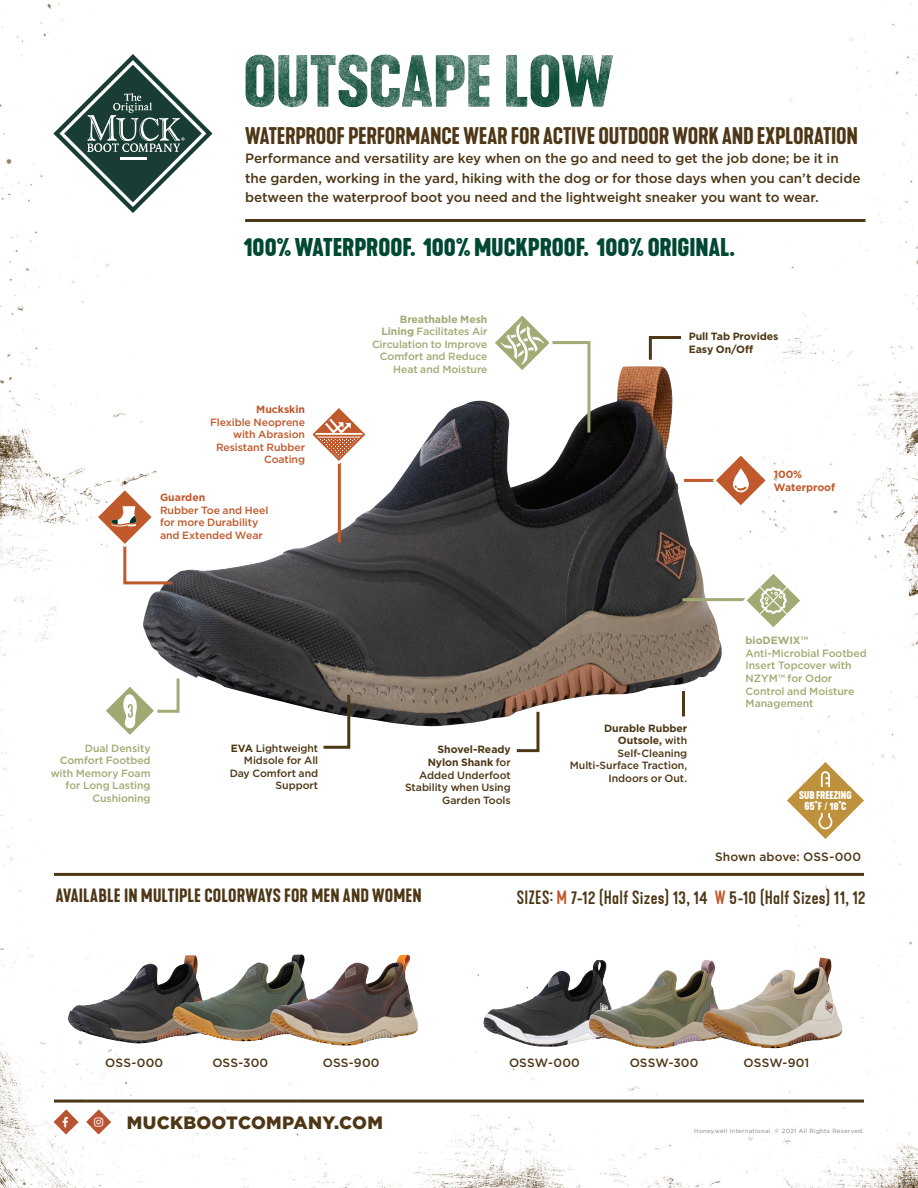
<style>
.page{position:relative;width:918px;height:1188px;background:#fff}
.page>*{position:absolute;margin:0;border:0;box-sizing:border-box;transform-origin:0 0}
.t1{font:700 24px "Kapra Neue";color:#004833}
.Product_Call-Outs{font:600 22.5px "Kapra Neue";letter-spacing:-.01em;color:#4d3716}
.Product_Name{font:500 18px "Kapra Neue";letter-spacing:.02em;color:#4d3716}
.Product_Name-2{font:600 18px "Kapra Neue";letter-spacing:.005em;color:#4d3716}
.t2{font:900 17.85px "Gotham";letter-spacing:.015em;color:#4d3716}
.Product_Call-Outs-2{font:500 13.5px/19.5px "Gotham";letter-spacing:-.005em;color:#4d3716}
.Product_Call-Outs-3{font:500 12px "Gotham";letter-spacing:.01em;color:#4d3716}
.Main_Bullets{font:500 10.5px/12.6px "Gotham";letter-spacing:-.01em;color:#a1ab74;text-align:right}
.Main_Bullets-2{font:500 10.5px/12.6px "Gotham";letter-spacing:-.005em;color:#4d3716;text-align:right}
.Main_Bullets-3{font:500 10.5px/12.6px "Gotham";letter-spacing:-.005em;color:#c0592b;text-align:right}
.Main_Bullets-4{font:700 10.5px "Gotham";letter-spacing:-.01em;color:#4d3716}
.t3{font:700 10.5px/10.5px "Kapra Neue";letter-spacing:-.005em;color:#fff;text-align:center}
.Main_Bullets-5{font:700 10.5px/12.6px "Gotham";letter-spacing:-.01em;color:#c0592b}
.t4{font:6px "Gotham";letter-spacing:.045em;color:#808285}
.s1{font-size:25.2px}
.s2{font-weight:700}
.s3{font-size:11.7px}
.s4{font-weight:500}
.s5{color:#c0592b}
</style>
<div class="page">
<img style="left:0;top:3px;width:918px;height:1185px">
<img style="left:142px;top:366px;width:581px;height:362px">
<svg style="left:787px;top:762px;width:77px;height:77px"></svg>
<img style="left:67px;top:955px;width:143px;height:89px">
<img style="left:173px;top:954px;width:142px;height:88px">
<img style="left:269px;top:955px;width:150px;height:91px">
<img style="left:483px;top:960px;width:106px;height:87px">
<img style="left:589px;top:960px;width:136px;height:89px">
<img style="left:701px;top:957px;width:142px;height:91px">
<svg style="left:53px;top:54px;width:159px;height:159px"></svg>
<img style="left:241px;top:54px;width:478px;height:65px">
<hr style="left:245px;top:219px;width:621px;height:3px;background:#4d3716">
<hr style="left:54px;top:1100px;width:810px;height:3px;background:#4d3716">
<hr style="left:338px;top:415px;width:3px;height:128px;background:#c0592b">
<svg style="left:307px;top:403px;width:63px;height:63px"></svg>
<svg style="left:93px;top:485px;width:82px;height:101px"></svg>
<svg style="left:514px;top:709px;width:27px;height:45px"></svg>
<hr style="left:684px;top:479px;width:33px;height:3px;background:#c0592b">
<svg style="left:711px;top:451px;width:60px;height:59px"></svg>
<hr style="left:683px;top:598px;width:67px;height:3px;background:#a1ab74">
<svg style="left:741px;top:569px;width:64px;height:63px"></svg>
<svg style="left:647px;top:335px;width:37px;height:28px"></svg>
<hr style="left:682px;top:691px;width:3px;height:25px;background:#4d3716">
<svg style="left:490px;top:310px;width:102px;height:126px"></svg>
<hr style="left:54px;top:873px;width:810px;height:3px;background:#4d3716">
<svg style="left:321px;top:692px;width:31px;height:58px"></svg>
<svg style="left:101px;top:675px;width:80px;height:65px"></svg>
<svg style="left:54px;top:1109px;width:25px;height:26px"></svg>
<svg style="left:86px;top:1109px;width:25px;height:26px"></svg>
<p class="Product_Call-Outs" style="left:245px;top:122px;width:614px">WATERPROOF PERFORMANCE WEAR FOR ACTIVE OUTDOOR WORK AND EXPLORATION</p>
<p class="Product_Call-Outs-2" style="left:245px;top:149px;width:617px">Performance and versatility are key when on the go and need to get the job done; be it in the garden, working in the yard, hiking with the dog or for those days when you can’t decide between the waterproof boot you need and the lightweight sneaker you want to wear.</p>
<p class="t1" style="left:244px;top:232px;width:493px"><span class="s1">100</span>% WATERPROOF. <span class="s1">100</span>% MUCKPROOF. <span class="s1">100</span>% ORIGINAL.</p>
<p class="Main_Bullets-3" style="left:210px;top:403px;width:96px"><span class="s2">Muckskin<br></span>Flexible Neoprene with Abrasion<br>Resistant Rubber<br>Coating</p>
<p class="Main_Bullets-3" style="left:160px;top:491px;width:110px;text-align:left"><span class="s2">Guarden<br></span>Rubber Toe and Heel for more Durability and Extended Wear</p>
<p class="Main_Bullets" style="left:372px;top:312px;width:117px"><span class="s2">Breathable Mesh<br>Lining</span> Facilitates Air<br>Circulation to Improve<br>Comfort and Reduce<br>Heat and Moisture</p>
<p class="Main_Bullets" style="left:51px;top:741px;width:101px">Dual Density<br>Comfort Footbed with Memory Foam for Long Lasting<br>Cushioning</p>
<p class="Main_Bullets-2" style="left:405px;top:743px;width:107px"><span class="s2">Shovel-Ready<br>Nylon Shank</span> for<br>Added Underfoot<br>Stability when Using<br>Garden Tools</p>
<p class="Main_Bullets-2" style="left:230px;top:741px;width:90px"><span class="s2">EVA</span> Lightweight<br>Midsole for All<br>Day Comfort and<br>Support</p>
<p class="Main_Bullets-4" style="left:689px;top:330px;width:91px">Pull Tab Provides</p>
<p class="Main_Bullets-4" style="left:689px;top:342px;width:66px">Easy On/Off</p>
<p class="Main_Bullets-5" style="left:774px;top:468px;width:63px">100%<br>Waterproof</p>
<p class="Main_Bullets-2" style="left:570px;top:722px;width:119px"><span class="s2">Durable Rubber<br>Outsole,</span> with<br>Self-Cleaning<br>Multi-Surface Traction,<br>Indoors or Out.</p>
<p class="Main_Bullets" style="left:746px;top:634px;width:123px;text-align:left"><span class="s2">bioDEWIX™<br></span>Anti-Microbial Footbed<br>Insert Topcover with<br>NZYM™ for Odor<br>Control and Moisture<br>Management</p>
<p class="t3" style="left:799px;top:790px;width:54px">SUB FREEZING<br><span class="s3">65</span>°F <span class="s4">/</span> 18°C</p>
<p class="Product_Call-Outs-3" style="left:715px;top:849px;width:148px">Shown above: OSS-000</p>
<p class="Product_Name-2" style="left:56px;top:884px;width:367px">AVAILABLE IN MULTIPLE COLORWAYS FOR MEN AND WOMEN</p>
<p class="Product_Name" style="left:517px;top:886px;width:350px">SIZES: <span class="s5">M</span> 7-12 (Half Sizes) 13, 14 <span class="s5">W</span> 5-10 (Half Sizes) 11, 12</p>
<p class="Product_Call-Outs-3" style="left:105px;top:1055px;width:59px">OSS-000</p>
<p class="Product_Call-Outs-3" style="left:212px;top:1055px;width:57px">OSS-300</p>
<p class="Product_Call-Outs-3" style="left:323px;top:1055px;width:58px">OSS-900</p>
<p class="Product_Call-Outs-3" style="left:509px;top:1055px;width:72px">OSSW-000</p>
<p class="Product_Call-Outs-3" style="left:630px;top:1055px;width:70px">OSSW-300</p>
<p class="Product_Call-Outs-3" style="left:744px;top:1055px;width:67px">OSSW-901</p>
<p class="t2" style="left:127px;top:1110px;width:258px">MUCKBOOTCOMPANY.COM</p>
<p class="t4" style="left:694px;top:1127px;width:171px">Honeywell International. © 2021 All Rights Reserved.</p>
</div>
